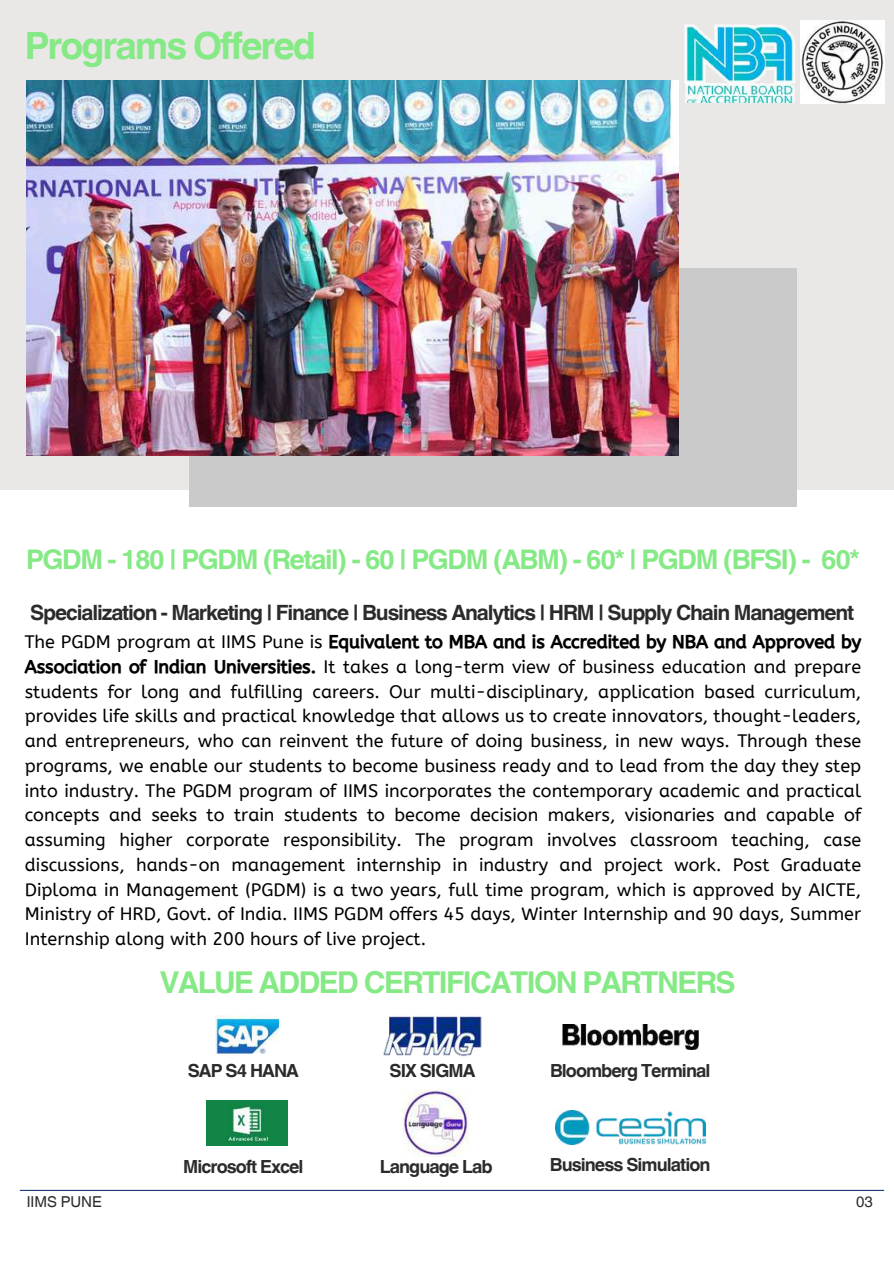
<style>
.page{position:relative;width:894px;height:1264px;background:#fff}
.page>*{position:absolute;margin:0;border:0;box-sizing:border-box;transform-origin:0 0}
.t1{font:700 37.5px "Helvetica World";letter-spacing:-.05em;color:#85ea85}
.t2{font:700 30px "Helvetica World";letter-spacing:-.055em;color:#85ea85}
.t3{font:700 27px "Helvetica World";letter-spacing:-.055em;color:#85ea85}
.t4{font:700 21px "Helvetica World";letter-spacing:-.055em;color:#2b2b2b}
.t5{font:18px/24.8px "A Bee Zee";color:#000;text-align:justify}
.t6{font:700 18px "Helvetica World";letter-spacing:-.055em;color:#2b2b2b}
.t7{font:18px "CA Generated";color:#000}
.t8{font:15px "Helvetica World";color:#2b2b2b}
.s1{font-family:"A Bee Zee"}
.s2{font-family:"CA Generated"}
</style>
<div class="page">
<div style="left:0;top:0;width:893px;height:489px;background:#eae7e7"></div>
<div style="left:189px;top:268px;width:607px;height:238px;background:#cacaca"></div>
<img style="left:27px;top:81px;width:651px;height:374px">
<hr style="left:20px;top:1189px;width:863px;height:1px;background:#1d3a72">
<img style="left:216px;top:1015px;width:63px;height:39px">
<img style="left:207px;top:1100px;width:81px;height:45px">
<img style="left:383px;top:1016px;width:99px;height:40px">
<img style="left:555px;top:1110px;width:149px;height:34px">
<img style="left:562px;top:1024px;width:136px;height:25px">
<img style="left:402px;top:1089px;width:67px;height:67px">
<img style="left:684px;top:24px;width:111px;height:78px">
<img style="left:800px;top:21px;width:84px;height:82px">
<h1 class="t1" style="left:25px;top:15px;width:293px">Programs Offered</h1>
<h3 class="t3" style="left:26px;top:537px;width:834px">PGDM - 180 | PGDM (Retail) - 60 | PGDM (ABM) - 60* | PGDM (BFSI) - 60*</h3>
<p class="t4" style="left:30px;top:595px;width:825px">Specialization - Marketing | Finance | Business Analytics | HRM | Supply Chain Management</p>
<p class="t7" style="left:25px;top:631px;width:837px"><span class="s1">The PGDM program at IIMS Pune is</span> Equivalent to MBA and is Accredited by NBA and Approved by</p>
<p class="t5" style="left:25px;top:654px;width:837px"><span class="s2">Association of Indian Universities.</span> It takes a long-term view of business education and prepare students for long and fulfilling careers. Our multi-disciplinary, application based curriculum, provides life skills and practical knowledge that allows us to create innovators, thought-leaders, and entrepreneurs, who can reinvent the future of doing business, in new ways. Through these programs, we enable our students to become business ready and to lead from the day they step into industry. The PGDM program of IIMS incorporates the contemporary academic and practical concepts and seeks to train students to become decision makers, visionaries and capable of assuming higher corporate responsibility. The program involves classroom teaching, case discussions, hands-on management internship in industry and project work. Post Graduate Diploma in Management (PGDM) is a two years, full time program, which is approved by AICTE, Ministry of HRD, Govt. of India. IIMS PGDM offers 45 days, Winter Internship and 90 days, Summer Internship along with 200 hours of live project.</p>
<h2 class="t2" style="left:160px;top:958px;width:577px">VALUE ADDED CERTIFICATION PARTNERS</h2>
<p class="t6" style="left:188px;top:1055px;width:113px">SAP S4 HANA</p>
<p class="t6" style="left:389px;top:1055px;width:87px">SIX SIGMA</p>
<p class="t6" style="left:550px;top:1055px;width:162px">Bloomberg Terminal</p>
<p class="t6" style="left:183px;top:1152px;width:122px">Microsoft Excel</p>
<p class="t6" style="left:380px;top:1152px;width:114px">Language Lab</p>
<p class="t6" style="left:549px;top:1150px;width:162px">Business Simulation</p>
<p class="t8" style="left:27px;top:1193px;width:77px">IIMS PUNE</p>
<p class="t8" style="left:855px;top:1193px;width:18px">03</p>
</div>
